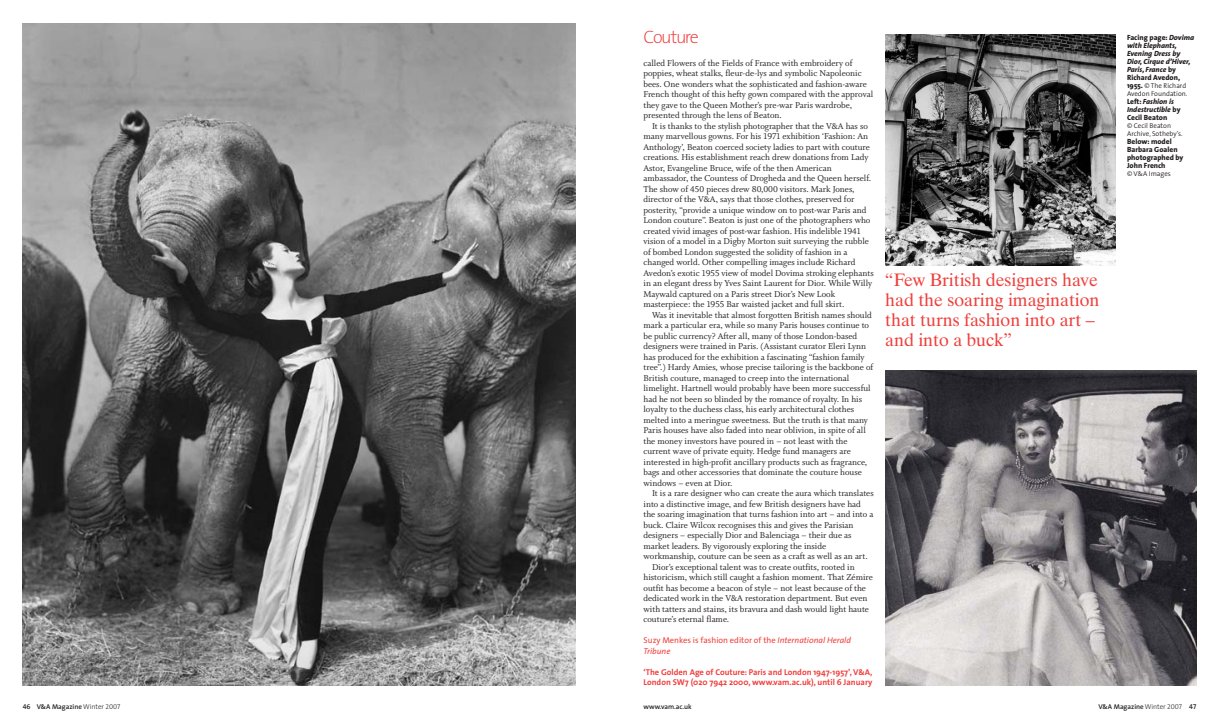
<style>
.page{position:relative;width:1219px;height:723px;background:#fff}
.page>*{position:absolute;margin:0;border:0;box-sizing:border-box;transform-origin:0 0}
.t1{font:18px/20px "Dutch 801 BT";color:#ef403d}
.t2{font:200 18px "VA The Sans";letter-spacing:-.07em;color:#ef403d}
.t3{font:9.5px/10.5px "Whitman Roman LF";color:#231f20}
.t4{font:700 8.5px/10.5px "VA The Sans";color:#ef403d}
.t5{font:8.5px/10.5px "VA The Sans";color:#ef403d}
.t6{font:italic 800 7.5px/8px "VA The Sans";color:#231f20}
.t7{font:800 7.5px/8px "VA The Sans";color:#231f20}
.t8{font:300 7px/8px "VA The Sans";color:#231f20}
.t9{font:600 7px "VA The Sans";color:#231f20}
.s1{font-style:normal}
.s2{font-weight:800;font-size:7.5px}
.s3{font-style:italic}
.s4{font-family:"VA The Sans Semi Bold Caps";font-weight:400}
.s5{font-weight:300}
.s6{font-family:"VA The Sans Light Caps";font-weight:400}
</style>
<div class="page">
<img style="left:885px;top:370px;width:311px;height:315px">
<img style="left:23px;top:24px;width:552px;height:661px">
<img style="left:885px;top:34px;width:231px;height:231px">
<h1 class="t2" style="left:643px;top:29px;width:57px">Couture</h1>
<p class="t6" style="left:1127px;top:34px;width:69px"><span class="s1">Facing page:</span> Dovima with Elephants,<br>Evening Dress by<br>Dior, Cirque d’Hiver,<br>Paris, France <span class="s1">by<br>Richard Avedon,</span></p>
<p class="t8" style="left:1127px;top:82px;width:62px"><span class="s2">1955.</span> © The Richard<br>Avedon Foundation.</p>
<p class="t6" style="left:1127px;top:98px;width:55px"><span class="s1">Left:</span> Fashion is<br>Indestructible <span class="s1">by<br>Cecil Beaton</span></p>
<p class="t8" style="left:1127px;top:122px;width:57px">© Cecil Beaton<br>Archive, Sotheby’s.</p>
<p class="t7" style="left:1127px;top:138px;width:58px">Below: model<br>Barbara Goalen photographed by<br>John French</p>
<p class="t8" style="left:1127px;top:170px;width:45px">© V&amp;A Images</p>
<p class="t3" style="left:643px;top:58px;width:231px">called Flowers of the Fields of France with embroidery of poppies, wheat stalks, fleur-de-lys and symbolic Napoleonic bees. One wonders what the sophisticated and fashion-aware French thought of this hefty gown compared with the approval they gave to the Queen Mother’s pre-war Paris wardrobe, presented through the lens of Beaton.</p>
<p class="t3" style="left:643px;top:121px;width:232px;text-indent:9px">It is thanks to the stylish photographer that the V&amp;A has so many marvellous gowns. For his 1971 exhibition ‘Fashion: An Anthology’, Beaton coerced society ladies to part with couture creations. His establishment reach drew donations from Lady Astor, Evangeline Bruce, wife of the then American ambassador, the Countess of Drogheda and the Queen herself.<br>The show of 450 pieces drew 80,000 visitors. Mark Jones, director of the V&amp;A, says that those clothes, preserved for posterity, “provide a unique window on to post-war Paris and London couture”. Beaton is just one of the photographers who created vivid images of post-war fashion. His indelible 1941 vision of a model in a Digby Morton suit surveying the rubble of bombed London suggested the solidity of fashion in a changed world. Other compelling images include Richard Avedon’s exotic 1955 view of model Dovima stroking elephants in an elegant dress by Yves Saint Laurent for Dior. While Willy Maywald captured on a Paris street Dior’s New Look masterpiece: the 1955 Bar waisted jacket and full skirt.</p>
<p class="t3" style="left:643px;top:310px;width:231px;text-indent:9px">Was it inevitable that almost forgotten British names should mark a particular era, while so many Paris houses continue to be public currency? After all, many of those London-based designers were trained in Paris. (Assistant curator Eleri Lynn has produced for the exhibition a fascinating “fashion family tree”.) Hardy Amies, whose precise tailoring is the backbone of British couture, managed to creep into the international limelight. Hartnell would probably have been more successful had he not been so blinded by the romance of royalty. In his loyalty to the duchess class, his early architectural clothes melted into a meringue sweetness. But the truth is that many Paris houses have also faded into near oblivion, in spite of all the money investors have poured in – not least with the current wave of private equity. Hedge fund managers are interested in high-profit ancillary products such as fragrance, bags and other accessories that dominate the couture house windows – even at Dior.</p>
<p class="t3" style="left:652px;top:489px;width:223px">It is a rare designer who can create the aura which translates</p>
<p class="t3" style="left:643px;top:499px;width:219px">into a distinctive image, and few British designers have had</p>
<p class="t3" style="left:643px;top:510px;width:231px">the soaring imagination that turns fashion into art – and into a</p>
<p class="t3" style="left:643px;top:520px;width:212px">buck. Claire Wilcox recognises this and gives the Parisian</p>
<p class="t3" style="left:643px;top:531px;width:210px">designers – especially Dior and Balenciaga – their due as</p>
<p class="t3" style="left:643px;top:541px;width:184px">market leaders. By vigorously exploring the inside</p>
<p class="t3" style="left:643px;top:552px;width:226px">workmanship, couture can be seen as a craft as well as an art.</p>
<p class="t3" style="left:652px;top:562px;width:204px">Dior’s exceptional talent was to create outfits, rooted in</p>
<p class="t3" style="left:643px;top:573px;width:231px">historicism, which still caught a fashion moment. That Zémire</p>
<p class="t3" style="left:643px;top:583px;width:224px">outfit has become a beacon of style – not least because of the</p>
<p class="t3" style="left:643px;top:594px;width:226px">dedicated work in the V&amp;A restoration department. But even</p>
<p class="t3" style="left:643px;top:604px;width:227px">with tatters and stains, its bravura and dash would light haute</p>
<p class="t3" style="left:643px;top:615px;width:87px">couture’s eternal flame.</p>
<p class="t5" style="left:643px;top:636px;width:209px">Suzy Menkes is fashion editor of the <span class="s3">International Herald<br>Tribune</span></p>
<p class="t4" style="left:643px;top:667px;width:230px">‘The Golden Age of Couture: Paris and London 1947-1957’, V&amp;A,<br>London SW7 (020 7942 2000, www.vam.ac.uk), until 6 January</p>
<h1 class="t1" style="left:885px;top:272px;width:216px">“Few British designers have had the soaring imagination that turns fashion into art – and into a buck”</h1>
<p class="t9" style="left:23px;top:704px;width:99px"><span class="s4">46</span> V&amp;A Magazine <span class="s5">Winter</span> <span class="s6">2007</span></p>
<p class="t9" style="left:643px;top:704px;width:50px">www.vam.ac.uk</p>
<p class="t9" style="left:1098px;top:704px;width:99px">V&amp;A Magazine <span class="s5">Winter</span> <span class="s6">2007</span> <span class="s4">47</span></p>
</div>
